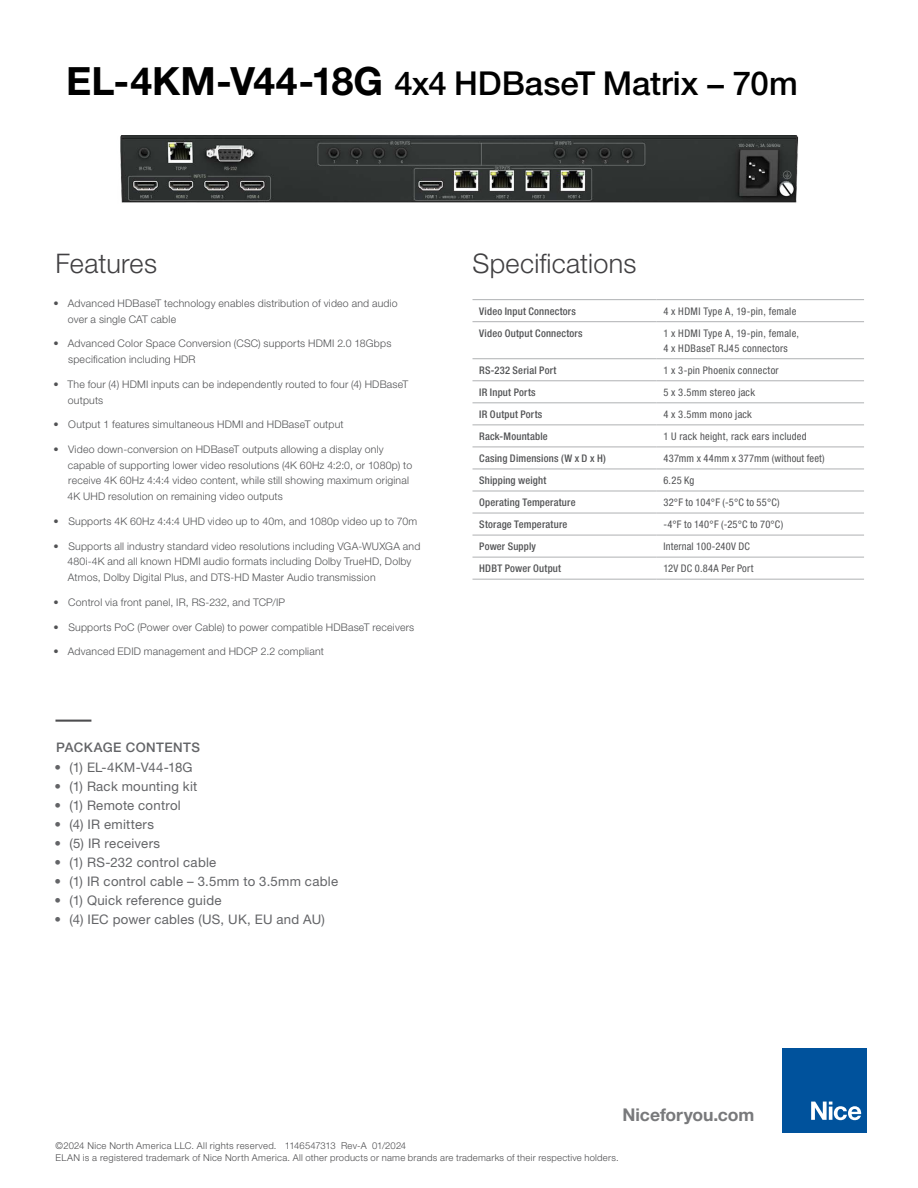
<style>
.page{position:relative;width:918px;height:1188px;background:#fff}
.page>*{position:absolute;margin:0;border:0;box-sizing:border-box;transform-origin:0 0}
.t1{font:500 33px "Helvetica Neue LT Std";letter-spacing:-.005em;color:#000}
.t2{font:300 27px "Helvetica Neue LT Std";letter-spacing:.01em;color:#414042}
.t3{font:700 17.55px "Helvetica Neue LT Std";letter-spacing:-.005em;color:#78797b}
.t4{font:13.2px "Helvetica Neue LT Std";letter-spacing:.02em;color:#636467}
.t5{font:500 13.2px "Helvetica Neue LT Std";letter-spacing:.035em;color:#636467}
.t6{font:300 10.5px/15.8px "Helvetica Neue LT Std";letter-spacing:.02em;color:#515254}
.t7{font:condensed 10.5px/15px "Helvetica Neue LT Std";letter-spacing:.025em;color:#515254}
.t8{font:500 condensed 10.5px "Helvetica Neue LT Std";letter-spacing:.02em;color:#515254}
.t9{font:300 9.45px/12.5px "Helvetica Neue LT Std";letter-spacing:.025em;color:#4d4d4f}
.s1{font-weight:700;font-size:39px}
</style>
<div class="page">
<img style="left:120px;top:135px;width:679px;height:68px">
<hr style="left:472px;top:299px;width:185px;height:1px;background:#afb1b3">
<hr style="left:657px;top:299px;width:207px;height:1px;background:#afb1b3">
<hr style="left:472px;top:321px;width:185px;height:1px;background:#afb1b3">
<hr style="left:472px;top:358px;width:185px;height:1px;background:#afb1b3">
<hr style="left:472px;top:380px;width:185px;height:1px;background:#afb1b3">
<hr style="left:472px;top:403px;width:185px;height:1px;background:#afb1b3">
<hr style="left:657px;top:321px;width:207px;height:1px;background:#afb1b3">
<hr style="left:657px;top:358px;width:207px;height:1px;background:#afb1b3">
<hr style="left:657px;top:380px;width:207px;height:1px;background:#afb1b3">
<hr style="left:657px;top:403px;width:207px;height:1px;background:#afb1b3">
<hr style="left:472px;top:425px;width:185px;height:1px;background:#afb1b3">
<hr style="left:657px;top:425px;width:207px;height:1px;background:#afb1b3">
<hr style="left:472px;top:447px;width:185px;height:1px;background:#afb1b3">
<hr style="left:657px;top:447px;width:207px;height:1px;background:#afb1b3">
<hr style="left:472px;top:469px;width:185px;height:1px;background:#afb1b3">
<hr style="left:657px;top:469px;width:207px;height:1px;background:#afb1b3">
<hr style="left:472px;top:491px;width:185px;height:1px;background:#afb1b3">
<hr style="left:657px;top:491px;width:207px;height:1px;background:#afb1b3">
<hr style="left:472px;top:513px;width:185px;height:1px;background:#afb1b3">
<hr style="left:657px;top:513px;width:207px;height:1px;background:#afb1b3">
<hr style="left:472px;top:535px;width:185px;height:1px;background:#afb1b3">
<hr style="left:657px;top:535px;width:207px;height:1px;background:#afb1b3">
<hr style="left:472px;top:557px;width:185px;height:1px;background:#afb1b3">
<hr style="left:657px;top:557px;width:207px;height:1px;background:#afb1b3">
<hr style="left:472px;top:579px;width:185px;height:1px;background:#afb1b3">
<hr style="left:657px;top:579px;width:207px;height:1px;background:#afb1b3">
<hr style="left:55px;top:720px;width:36px;height:2px;background:#4d4d4f">
<div style="left:782px;top:1049px;width:84px;height:84px;background:#00529c"></div>
<svg style="left:811px;top:1102px;width:50px;height:18px"></svg>
<h1 class="t1" style="left:66px;top:64px;width:733px"><span class="s1">EL-4KM-V44-18G</span> 4x4 HDBaseT Matrix − 70m</h1>
<h2 class="t2" style="left:56px;top:247px;width:103px">Features</h2>
<p class="t6" style="left:68px;top:295px;width:331px;text-indent:-14px">• Advanced HDBaseT technology enables distribution of video and audio over a single CAT cable</p>
<p class="t6" style="left:68px;top:335px;width:325px;text-indent:-15px">• Advanced Color Space Conversion (CSC) supports HDMI 2.0 18Gbps specification including HDR</p>
<p class="t6" style="left:68px;top:376px;width:342px;text-indent:-14px">• The four (4) HDMI inputs can be independently routed to four (4) HDBaseT outputs</p>
<p class="t6" style="left:54px;top:416px;width:292px">• Output 1 features simultaneous HDMI and HDBaseT output</p>
<p class="t6" style="left:68px;top:441px;width:346px;text-indent:-14px">• Video down-conversion on HDBaseT outputs allowing a display only capable of supporting lower video resolutions (4K 60Hz 4:2:0, or 1080p) to receive 4K 60Hz 4:4:4 video content, while still showing maximum original 4K UHD resolution on remaining video outputs</p>
<p class="t6" style="left:54px;top:513px;width:365px">• Supports 4K 60Hz 4:4:4 UHD video up to 40m, and 1080p video up to 70m</p>
<p class="t6" style="left:68px;top:538px;width:354px;text-indent:-14px">• Supports all industry standard video resolutions including VGA-WUXGA and<br>480i-4K and all known HDMI audio formats including Dolby TrueHD, Dolby<br>Atmos, Dolby Digital Plus, and DTS-HD Master Audio transmission</p>
<p class="t6" style="left:54px;top:594px;width:233px">• Control via front panel, IR, RS-232, and TCP/IP</p>
<p class="t6" style="left:54px;top:619px;width:362px">• Supports PoC (Power over Cable) to power compatible HDBaseT receivers</p>
<p class="t6" style="left:54px;top:643px;width:272px">• Advanced EDID management and HDCP 2.2 compliant</p>
<p class="t5" style="left:56px;top:739px;width:145px">PACKAGE CONTENTS</p>
<p class="t4" style="left:54px;top:760px;width:140px">• (1) EL-4KM-V44-18G</p>
<p class="t4" style="left:54px;top:779px;width:145px">• (1) Rack mounting kit</p>
<p class="t4" style="left:54px;top:798px;width:128px">• (1) Remote control</p>
<p class="t4" style="left:54px;top:817px;width:101px">• (4) IR emitters</p>
<p class="t4" style="left:54px;top:836px;width:107px">• (5) IR receivers</p>
<p class="t4" style="left:54px;top:855px;width:163px">• (1) RS-232 control cable</p>
<p class="t4" style="left:54px;top:874px;width:285px">• (1) IR control cable – 3.5mm to 3.5mm cable</p>
<p class="t4" style="left:54px;top:893px;width:169px">• (1) Quick reference guide</p>
<p class="t4" style="left:54px;top:912px;width:272px">• (4) IEC power cables (US, UK, EU and AU)</p>
<h2 class="t2" style="left:473px;top:247px;width:165px">Specifications</h2>
<p class="t8" style="left:479px;top:305px;width:98px">Video Input Connectors</p>
<p class="t7" style="left:663px;top:304px;width:134px">4 x HDMI Type A, 19-pin, female</p>
<p class="t8" style="left:479px;top:327px;width:105px">Video Output Connectors</p>
<p class="t7" style="left:663px;top:326px;width:137px">1 x HDMI Type A, 19-pin, female,<br>4 x HDBaseT RJ45 connectors</p>
<p class="t8" style="left:479px;top:364px;width:79px">RS-232 Serial Port</p>
<p class="t7" style="left:663px;top:363px;width:117px">1 x 3-pin Phoenix connector</p>
<p class="t8" style="left:479px;top:386px;width:58px">IR Input Ports</p>
<p class="t7" style="left:663px;top:385px;width:93px">5 x 3.5mm stereo jack</p>
<p class="t8" style="left:479px;top:408px;width:65px">IR Output Ports</p>
<p class="t7" style="left:663px;top:407px;width:90px">4 x 3.5mm mono jack</p>
<p class="t8" style="left:479px;top:430px;width:70px">Rack-Mountable</p>
<p class="t7" style="left:663px;top:429px;width:145px">1 U rack height, rack ears included</p>
<p class="t8" style="left:479px;top:452px;width:128px">Casing Dimensions (W x D x H)</p>
<p class="t7" style="left:663px;top:451px;width:163px">437mm x 44mm x 377mm (without feet)</p>
<p class="t8" style="left:479px;top:474px;width:69px">Shipping weight</p>
<p class="t7" style="left:663px;top:473px;width:33px">6.25 Kg</p>
<p class="t8" style="left:479px;top:496px;width:98px">Operating Temperature</p>
<p class="t7" style="left:663px;top:495px;width:118px">32°F to 104°F (-5°C to 55°C)</p>
<p class="t8" style="left:479px;top:518px;width:90px">Storage Temperature</p>
<p class="t7" style="left:663px;top:517px;width:121px">-4°F to 140°F (-25°C to 70°C)</p>
<p class="t8" style="left:479px;top:540px;width:58px">Power Supply</p>
<p class="t7" style="left:663px;top:539px;width:88px">Internal 100-240V DC</p>
<p class="t8" style="left:479px;top:562px;width:83px">HDBT Power Output</p>
<p class="t7" style="left:663px;top:561px;width:91px">12V DC 0.84A Per Port</p>
<h3 class="t3" style="left:623px;top:1104px;width:133px">Niceforyou.com</h3>
<p class="t9" style="left:56px;top:1139px;width:565px">©2024 Nice North America LLC. All rights reserved. 1146547313 Rev-A 01/2024<br>ELAN is a registered trademark of Nice North America. All other products or name brands are trademarks of their respective holders.</p>
</div>
